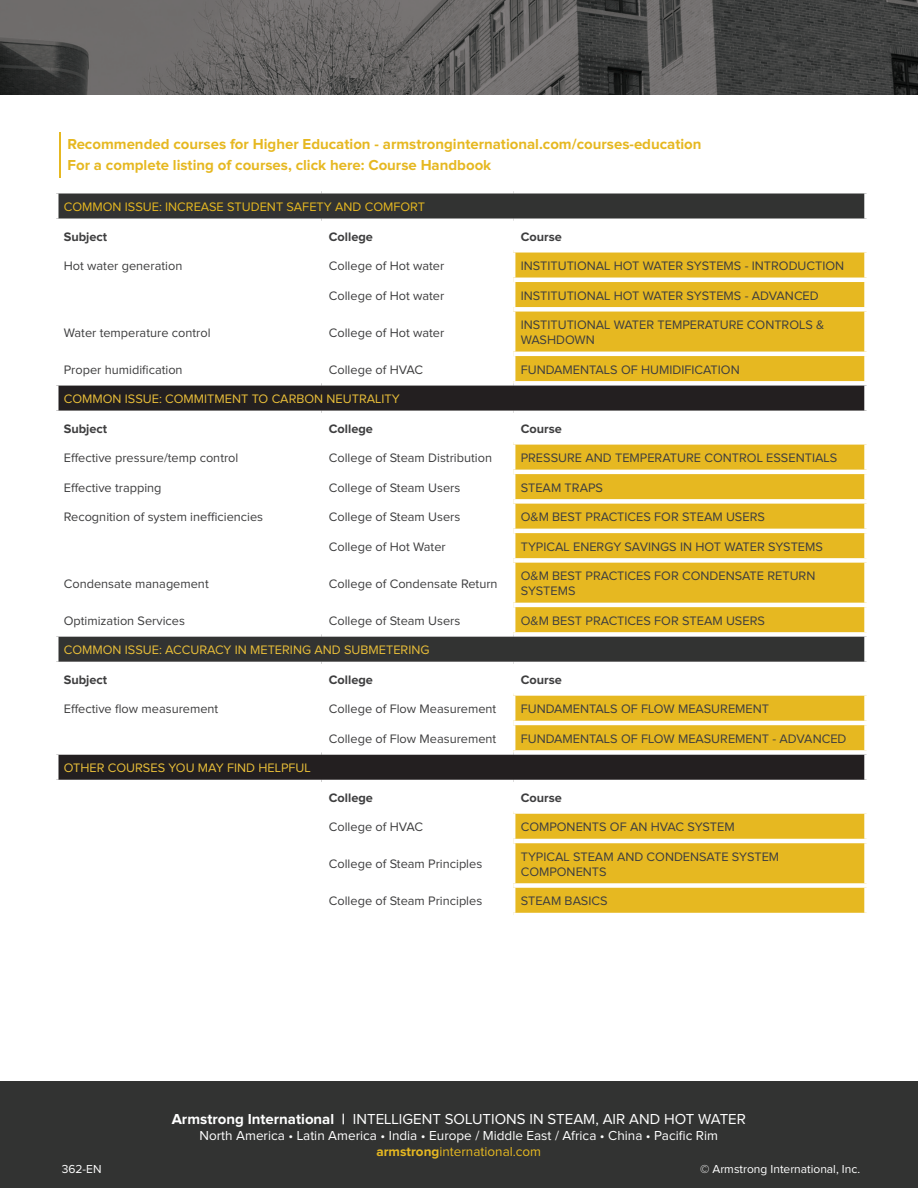
<style>
.page{position:relative;width:918px;height:1188px;background:#fff}
.page>*{position:absolute;margin:0;border:0;box-sizing:border-box;transform-origin:0 0}
.t1{font:700 15px "Proxima Nova";color:#e6b821}
.t2{font:15px "Proxima Nova";color:#fff}
.t3{font:13.5px "Proxima Nova";color:#fff}
.t4{font:13.5px "Proxima Nova";color:#e6b821}
.t5{font:12.75px/15px "Proxima Nova";color:#3e3e3f}
.t6{font:12.75px "Proxima Nova";color:#e8be39}
.t7{font:700 12.75px "Proxima Nova";color:#3e3e3f}
.t8{font:12.75px "Proxima Nova";color:#e6b821}
.t9{font:12px "Proxima Nova";color:#fff}
.s1{font-weight:700}
</style>
<div class="page">
<img style="left:0;top:0;width:918px;height:94px">
<div style="left:0;top:1082px;width:918px;height:106px;background:#323332"></div>
<div style="left:58px;top:194px;width:806px;height:25px;background:#323332"></div>
<svg style="left:515px;top:253px;width:349px;height:660px;background:#e8c03b"></svg>
<svg style="left:58px;top:386px;width:806px;height:394px"></svg>
<hr style="left:513px;top:278px;width:356px;height:4px;background:#fff">
<div style="left:513px;top:307px;width:356px;height:5px;background:#fff"></div>
<hr style="left:513px;top:352px;width:356px;height:4px;background:#fff">
<div style="left:513px;top:381px;width:356px;height:5px;background:#fff"></div>
<hr style="left:54px;top:411px;width:267px;height:4px;background:#fff">
<hr style="left:321px;top:411px;width:192px;height:4px;background:#fff">
<div style="left:319px;top:415px;width:5px;height:25px;background:#fff"></div>
<hr style="left:513px;top:411px;width:356px;height:4px;background:#fff">
<hr style="left:511px;top:415px;width:4px;height:25px;background:#fff">
<div style="left:54px;top:440px;width:267px;height:5px;background:#fff"></div>
<div style="left:321px;top:440px;width:192px;height:5px;background:#fff"></div>
<div style="left:319px;top:445px;width:5px;height:25px;background:#fff"></div>
<div style="left:513px;top:440px;width:356px;height:5px;background:#fff"></div>
<hr style="left:511px;top:445px;width:4px;height:25px;background:#fff">
<hr style="left:54px;top:470px;width:267px;height:4px;background:#fff">
<hr style="left:321px;top:470px;width:192px;height:4px;background:#fff">
<div style="left:319px;top:474px;width:5px;height:25px;background:#fff"></div>
<hr style="left:513px;top:470px;width:356px;height:4px;background:#fff">
<hr style="left:511px;top:474px;width:4px;height:25px;background:#fff">
<div style="left:54px;top:499px;width:267px;height:5px;background:#fff"></div>
<div style="left:321px;top:499px;width:192px;height:5px;background:#fff"></div>
<div style="left:319px;top:504px;width:5px;height:25px;background:#fff"></div>
<div style="left:513px;top:499px;width:356px;height:5px;background:#fff"></div>
<hr style="left:511px;top:504px;width:4px;height:25px;background:#fff">
<hr style="left:54px;top:529px;width:267px;height:4px;background:#fff">
<hr style="left:321px;top:529px;width:192px;height:4px;background:#fff">
<div style="left:319px;top:533px;width:5px;height:25px;background:#fff"></div>
<hr style="left:513px;top:529px;width:356px;height:4px;background:#fff">
<hr style="left:511px;top:533px;width:4px;height:25px;background:#fff">
<div style="left:54px;top:558px;width:267px;height:5px;background:#fff"></div>
<div style="left:321px;top:558px;width:192px;height:5px;background:#fff"></div>
<div style="left:319px;top:563px;width:5px;height:40px;background:#fff"></div>
<div style="left:513px;top:558px;width:356px;height:5px;background:#fff"></div>
<hr style="left:511px;top:563px;width:4px;height:40px;background:#fff">
<hr style="left:54px;top:603px;width:267px;height:4px;background:#fff">
<hr style="left:321px;top:603px;width:192px;height:4px;background:#fff">
<div style="left:319px;top:607px;width:5px;height:25px;background:#fff"></div>
<hr style="left:513px;top:603px;width:356px;height:4px;background:#fff">
<hr style="left:511px;top:607px;width:4px;height:25px;background:#fff">
<div style="left:54px;top:632px;width:267px;height:5px;background:#fff"></div>
<div style="left:321px;top:632px;width:192px;height:5px;background:#fff"></div>
<div style="left:513px;top:632px;width:356px;height:5px;background:#fff"></div>
<hr style="left:54px;top:662px;width:267px;height:4px;background:#fff">
<hr style="left:321px;top:662px;width:192px;height:4px;background:#fff">
<div style="left:319px;top:666px;width:5px;height:25px;background:#fff"></div>
<hr style="left:513px;top:662px;width:356px;height:4px;background:#fff">
<hr style="left:511px;top:666px;width:4px;height:25px;background:#fff">
<div style="left:54px;top:691px;width:267px;height:5px;background:#fff"></div>
<div style="left:321px;top:691px;width:192px;height:5px;background:#fff"></div>
<div style="left:319px;top:696px;width:5px;height:25px;background:#fff"></div>
<div style="left:513px;top:691px;width:356px;height:5px;background:#fff"></div>
<hr style="left:511px;top:696px;width:4px;height:25px;background:#fff">
<hr style="left:54px;top:721px;width:267px;height:4px;background:#fff">
<hr style="left:321px;top:721px;width:192px;height:4px;background:#fff">
<div style="left:319px;top:725px;width:5px;height:25px;background:#fff"></div>
<hr style="left:513px;top:721px;width:356px;height:4px;background:#fff">
<hr style="left:511px;top:725px;width:4px;height:25px;background:#fff">
<div style="left:54px;top:750px;width:267px;height:5px;background:#fff"></div>
<div style="left:321px;top:750px;width:192px;height:5px;background:#fff"></div>
<div style="left:513px;top:750px;width:356px;height:5px;background:#fff"></div>
<hr style="left:513px;top:780px;width:356px;height:4px;background:#fff">
<div style="left:513px;top:809px;width:356px;height:5px;background:#fff"></div>
<hr style="left:513px;top:839px;width:356px;height:4px;background:#fff">
<div style="left:513px;top:883px;width:356px;height:5px;background:#fff"></div>
<hr style="left:59px;top:133px;width:2px;height:45px;background:#e6b821">
<p class="t1" style="left:68px;top:137px;width:636px">Recommended courses for Higher Education - armstronginternational.com/courses-education</p>
<p class="t1" style="left:68px;top:158px;width:425px">For a complete listing of courses, click here: Course Handbook</p>
<p class="t8" style="left:64px;top:201px;width:363px">COMMON ISSUE: INCREASE STUDENT SAFETY AND COMFORT</p>
<p class="t7" style="left:64px;top:230px;width:45px">Subject</p>
<p class="t7" style="left:329px;top:230px;width:46px">College</p>
<p class="t7" style="left:521px;top:230px;width:43px">Course</p>
<p class="t5" style="left:64px;top:259px;width:120px">Hot water generation</p>
<p class="t5" style="left:329px;top:259px;width:117px">College of Hot water</p>
<p class="t5" style="left:521px;top:259px;width:325px">INSTITUTIONAL HOT WATER SYSTEMS - INTRODUCTION</p>
<p class="t5" style="left:329px;top:288px;width:117px">College of Hot water</p>
<p class="t5" style="left:521px;top:288px;width:300px">INSTITUTIONAL HOT WATER SYSTEMS - ADVANCED</p>
<p class="t5" style="left:64px;top:325px;width:148px">Water temperature control</p>
<p class="t5" style="left:329px;top:325px;width:117px">College of Hot water</p>
<p class="t5" style="left:521px;top:318px;width:305px">INSTITUTIONAL WATER TEMPERATURE CONTROLS &amp;<br>WASHDOWN</p>
<p class="t5" style="left:64px;top:362px;width:120px">Proper humidification</p>
<p class="t5" style="left:329px;top:362px;width:96px">College of HVAC</p>
<p class="t5" style="left:521px;top:362px;width:221px">FUNDAMENTALS OF HUMIDIFICATION</p>
<p class="t6" style="left:64px;top:393px;width:337px">COMMON ISSUE: COMMITMENT TO CARBON NEUTRALITY</p>
<p class="t7" style="left:64px;top:423px;width:45px">Subject</p>
<p class="t7" style="left:329px;top:423px;width:46px">College</p>
<p class="t7" style="left:521px;top:423px;width:43px">Course</p>
<p class="t5" style="left:64px;top:451px;width:176px">Effective pressure/temp control</p>
<p class="t5" style="left:329px;top:451px;width:165px">College of Steam Distribution</p>
<p class="t5" style="left:521px;top:451px;width:318px">PRESSURE AND TEMPERATURE CONTROL ESSENTIALS</p>
<p class="t5" style="left:64px;top:480px;width:99px">Effective trapping</p>
<p class="t5" style="left:329px;top:480px;width:133px">College of Steam Users</p>
<p class="t5" style="left:521px;top:480px;width:84px">STEAM TRAPS</p>
<p class="t5" style="left:64px;top:510px;width:201px">Recognition of system inefficiencies</p>
<p class="t5" style="left:329px;top:510px;width:133px">College of Steam Users</p>
<p class="t5" style="left:521px;top:510px;width:246px">O&amp;M BEST PRACTICES FOR STEAM USERS</p>
<p class="t5" style="left:329px;top:539px;width:118px">College of Hot Water</p>
<p class="t5" style="left:521px;top:539px;width:304px">TYPICAL ENERGY SAVINGS IN HOT WATER SYSTEMS</p>
<p class="t5" style="left:64px;top:576px;width:146px">Condensate management</p>
<p class="t5" style="left:329px;top:576px;width:170px">College of Condensate Return</p>
<p class="t5" style="left:521px;top:569px;width:296px">O&amp;M BEST PRACTICES FOR CONDENSATE RETURN<br>SYSTEMS</p>
<p class="t5" style="left:64px;top:614px;width:123px">Optimization Services</p>
<p class="t5" style="left:329px;top:614px;width:133px">College of Steam Users</p>
<p class="t5" style="left:521px;top:614px;width:246px">O&amp;M BEST PRACTICES FOR STEAM USERS</p>
<p class="t6" style="left:64px;top:644px;width:367px">COMMON ISSUE: ACCURACY IN METERING AND SUBMETERING</p>
<p class="t7" style="left:64px;top:674px;width:45px">Subject</p>
<p class="t7" style="left:329px;top:674px;width:46px">College</p>
<p class="t7" style="left:521px;top:674px;width:43px">Course</p>
<p class="t5" style="left:64px;top:702px;width:156px">Effective flow measurement</p>
<p class="t5" style="left:329px;top:702px;width:169px">College of Flow Measurement</p>
<p class="t5" style="left:521px;top:702px;width:250px">FUNDAMENTALS OF FLOW MEASUREMENT</p>
<p class="t5" style="left:329px;top:732px;width:169px">College of Flow Measurement</p>
<p class="t5" style="left:521px;top:732px;width:327px">FUNDAMENTALS OF FLOW MEASUREMENT - ADVANCED</p>
<p class="t6" style="left:64px;top:762px;width:248px">OTHER COURSES YOU MAY FIND HELPFUL</p>
<p class="t7" style="left:329px;top:792px;width:46px">College</p>
<p class="t7" style="left:521px;top:792px;width:43px">Course</p>
<p class="t5" style="left:329px;top:820px;width:96px">College of HVAC</p>
<p class="t5" style="left:521px;top:820px;width:215px">COMPONENTS OF AN HVAC SYSTEM</p>
<p class="t5" style="left:329px;top:857px;width:155px">College of Steam Principles</p>
<p class="t5" style="left:521px;top:850px;width:260px">TYPICAL STEAM AND CONDENSATE SYSTEM<br>COMPONENTS</p>
<p class="t5" style="left:329px;top:894px;width:155px">College of Steam Principles</p>
<p class="t5" style="left:521px;top:894px;width:88px">STEAM BASICS</p>
<p class="t9" style="left:62px;top:1164px;width:41px">362-EN</p>
<p class="t2" style="left:172px;top:1112px;width:576px"><span class="s1">Armstrong International |</span> INTELLIGENT SOLUTIONS IN STEAM, AIR AND HOT WATER</p>
<p class="t3" style="left:200px;top:1129px;width:520px">North America • Latin America • India • Europe / Middle East / Africa • China • Pacific Rim</p>
<p class="t4" style="left:376px;top:1145px;width:166px"><span class="s1">armstrong</span>international.com</p>
<p class="t9" style="left:700px;top:1164px;width:162px">© Armstrong International, Inc.</p>
</div>
